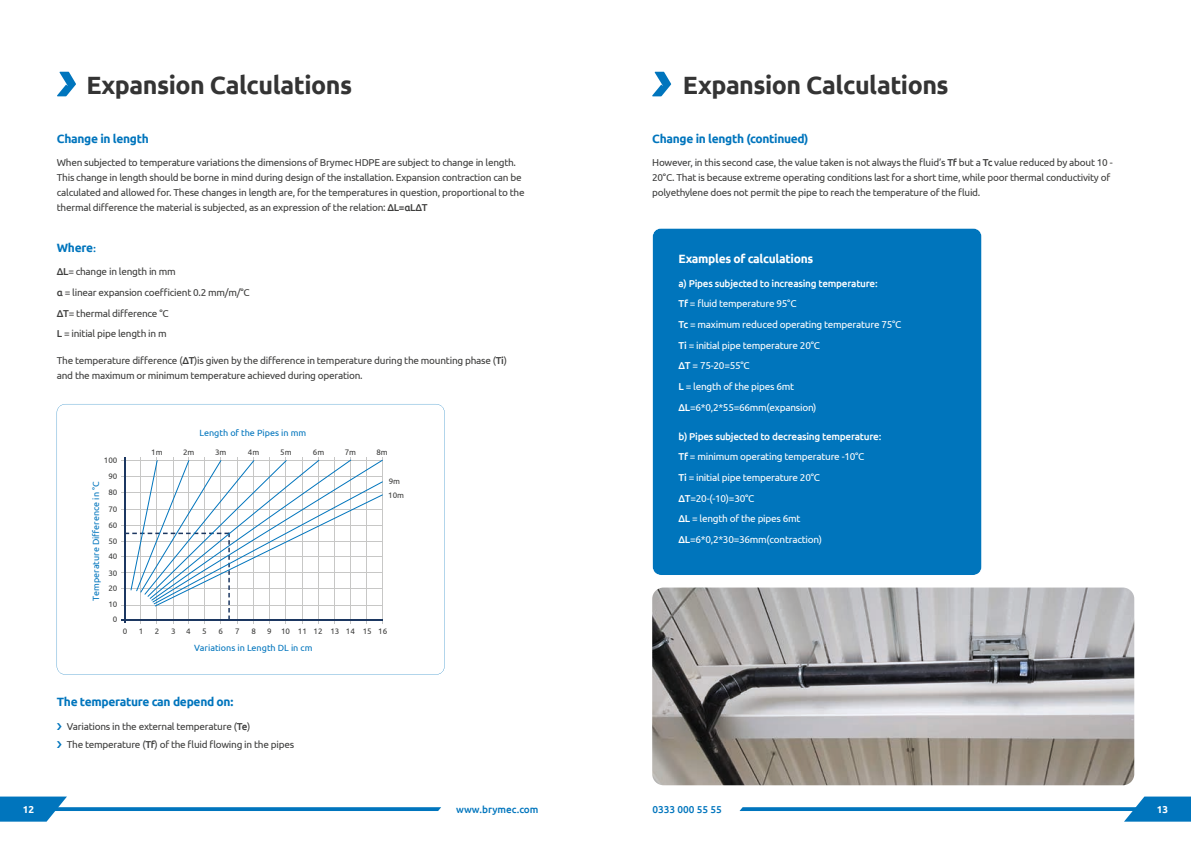
<style>
.page{position:relative;width:1191px;height:842px;background:#fff}
.page>*{position:absolute;margin:0;border:0;box-sizing:border-box;transform-origin:0 0}
.t1{font:700 25px "Ubuntu";letter-spacing:-.02em;color:#343434}
.t2{font:700 12px "Ubuntu";letter-spacing:-.025em;color:#0075bd}
.t3{font:700 12px "Ubuntu";letter-spacing:-.025em;color:#fff}
.t4{font:10px/15px "Ubuntu";letter-spacing:-.025em;color:#3d3d3c}
.t5{font:10px/20.7px "Ubuntu";letter-spacing:-.025em;color:#fff}
.t6{font:500 10px "Ubuntu";color:#0075bd}
.t7{font:700 10px "Ubuntu";color:#fff}
.t8{font:9px "Ubuntu";color:#0075bd}
.t9{font:8px/14.4px "Ubuntu";color:#3d3d3c}
.s1{font-weight:500}
.s2{font-family:"Times New Roman";font-size:11px}
</style>
<div class="page">
<svg style="left:57px;top:404px;width:387px;height:271px"></svg>
<hr style="left:121px;top:605px;width:261px;height:1px;background:#c7c7c6">
<hr style="left:141px;top:457px;width:1px;height:166px;background:#c7c7c6">
<hr style="left:157px;top:457px;width:1px;height:166px;background:#c7c7c6">
<hr style="left:173px;top:457px;width:1px;height:166px;background:#c7c7c6">
<hr style="left:188px;top:457px;width:1px;height:166px;background:#c7c7c6">
<hr style="left:204px;top:457px;width:1px;height:166px;background:#c7c7c6">
<hr style="left:221px;top:457px;width:1px;height:166px;background:#c7c7c6">
<hr style="left:237px;top:457px;width:1px;height:166px;background:#c7c7c6">
<hr style="left:253px;top:457px;width:1px;height:166px;background:#c7c7c6">
<hr style="left:269px;top:457px;width:1px;height:166px;background:#c7c7c6">
<hr style="left:286px;top:457px;width:1px;height:166px;background:#c7c7c6">
<hr style="left:302px;top:457px;width:1px;height:166px;background:#c7c7c6">
<hr style="left:318px;top:457px;width:1px;height:166px;background:#c7c7c6">
<hr style="left:334px;top:457px;width:1px;height:166px;background:#c7c7c6">
<hr style="left:350px;top:457px;width:1px;height:166px;background:#c7c7c6">
<hr style="left:366px;top:457px;width:1px;height:166px;background:#c7c7c6">
<hr style="left:382px;top:457px;width:1px;height:166px;background:#c7c7c6">
<hr style="left:121px;top:588px;width:261px;height:1px;background:#c7c7c6">
<hr style="left:121px;top:572px;width:261px;height:1px;background:#c7c7c6">
<hr style="left:121px;top:556px;width:261px;height:1px;background:#c7c7c6">
<hr style="left:121px;top:541px;width:261px;height:1px;background:#c7c7c6">
<hr style="left:121px;top:525px;width:261px;height:1px;background:#c7c7c6">
<hr style="left:121px;top:509px;width:261px;height:1px;background:#c7c7c6">
<hr style="left:121px;top:492px;width:261px;height:1px;background:#c7c7c6">
<hr style="left:121px;top:476px;width:261px;height:1px;background:#c7c7c6">
<hr style="left:121px;top:460px;width:261px;height:1px;background:#c7c7c6">
<svg style="left:125px;top:460px;width:258px;height:159px"></svg>
<hr style="left:124px;top:457px;width:1px;height:166px;background:#1c3761">
<hr style="left:121px;top:619px;width:262px;height:1px;background:#1c3761">
<div style="left:652px;top:228px;width:330px;height:347px;background:#0075bc"></div>
<svg style="left:57px;top:72px;width:19px;height:24px"></svg>
<svg style="left:652px;top:72px;width:19px;height:24px"></svg>
<img style="left:652px;top:587px;width:482px;height:198px">
<svg style="left:0;top:796px;width:441px;height:26px"></svg>
<svg style="left:739px;top:796px;width:452px;height:26px"></svg>
<h1 class="t1" style="left:86px;top:69px;width:267px">Expansion Calculations</h1>
<p class="t2" style="left:57px;top:131px;width:93px">Change in length</p>
<p class="t4" style="left:57px;top:155px;width:469px">When subjected to temperature variations the dimensions of Brymec HDPE are subject to change in length.<br>This change in length should be borne in mind during design of the installation. Expansion contraction can be calculated and allowed for. These changes in length are, for the temperatures in question, proportional to the thermal difference the material is subjected, as an expression of the relation: <span class="s1">ΔL=αLΔT</span></p>
<p class="t2" style="left:57px;top:240px;width:41px">Where<span class="s2">:</span></p>
<p class="t4" style="left:57px;top:261px;width:194px;line-height:20.7px"><span class="s1">ΔL</span>= change in length in mm<br><span class="s1">α</span> = linear expansion coefficient 0.2 mm/m/°C<br><span class="s1">ΔT</span>= thermal difference °C<br><span class="s1">L</span> = initial pipe length in m</p>
<p class="t4" style="left:57px;top:352px;width:452px">The temperature difference (<span class="s1">ΔT</span>)is given by the difference in temperature during the mounting phase (<span class="s1">Ti</span>) and the maximum or minimum temperature achieved during operation.</p>
<p class="t8" style="left:199px;top:427px;width:108px">Length of the Pipes in mm</p>
<p class="t9" style="left:104px;top:453px;width:15px">100</p>
<p class="t9" style="left:108px;top:469px;width:11px">90</p>
<p class="t8" style="left:91px;top:600px;width:121px;rotate:-90deg">Temperature Difference in °C</p>
<p class="t9" style="left:108px;top:485px;width:11px">80</p>
<p class="t9" style="left:108px;top:502px;width:11px">70</p>
<p class="t9" style="left:108px;top:518px;width:11px">60</p>
<p class="t9" style="left:108px;top:534px;width:11px">50</p>
<p class="t9" style="left:108px;top:549px;width:11px">40</p>
<p class="t9" style="left:108px;top:565px;width:11px">30</p>
<p class="t9" style="left:108px;top:580px;width:11px">20</p>
<p class="t9" style="left:108px;top:596px;width:11px">10</p>
<p class="t9" style="left:113px;top:612px;width:6px">0</p>
<p class="t9" style="left:123px;top:624px;width:6px">0</p>
<p class="t9" style="left:151px;top:445px;width:13px">1m</p>
<p class="t9" style="left:183px;top:445px;width:13px">2m</p>
<p class="t9" style="left:215px;top:445px;width:13px">3m</p>
<p class="t9" style="left:248px;top:445px;width:13px">4m</p>
<p class="t9" style="left:280px;top:445px;width:13px">5m</p>
<p class="t9" style="left:313px;top:445px;width:13px">6m</p>
<p class="t9" style="left:345px;top:445px;width:13px">7m</p>
<p class="t9" style="left:376px;top:445px;width:13px">8m</p>
<p class="t9" style="left:388px;top:474px;width:17px">9m<br>10m</p>
<p class="t9" style="left:139px;top:624px;width:6px">1</p>
<p class="t9" style="left:155px;top:624px;width:6px">2</p>
<p class="t9" style="left:171px;top:624px;width:6px">3</p>
<p class="t9" style="left:186px;top:624px;width:6px">4</p>
<p class="t9" style="left:202px;top:624px;width:6px">5</p>
<p class="t9" style="left:218px;top:624px;width:6px">6</p>
<p class="t9" style="left:235px;top:624px;width:6px">7</p>
<p class="t9" style="left:251px;top:624px;width:6px">8</p>
<p class="t9" style="left:267px;top:624px;width:122px">9 10 11 12 13 14 15 16</p>
<p class="t8" style="left:194px;top:642px;width:120px">Variations in Length DL in cm</p>
<p class="t2" style="left:57px;top:695px;width:178px">The temperature can depend on:</p>
<p class="t4" style="left:67px;top:717px;width:229px;line-height:17.8px">Variations in the external temperature (<span class="s1">Te</span>)<br>The temperature (<span class="s1">Tf</span>) of the fluid flowing in the pipes</p>
<h1 class="t1" style="left:683px;top:69px;width:267px">Expansion Calculations</h1>
<p class="t2" style="left:652px;top:131px;width:158px">Change in length (continued)</p>
<p class="t4" style="left:652px;top:155px;width:462px">However, in this second case, the value taken is not always the fluid’s <span class="s1">Tf</span> but a <span class="s1">Tc</span> value reduced by about 10 -<br>20°C. That is because extreme operating conditions last for a short time, while poor thermal conductivity of polyethylene does not permit the pipe to reach the temperature of the fluid.</p>
<p class="t3" style="left:678px;top:251px;width:136px">Examples of calculations</p>
<p class="t5" style="left:678px;top:272px;width:224px"><span class="s1">a) Pipes subjected to increasing temperature:<br>Tf</span> = fluid temperature 95°C<br><span class="s1">Tc</span> = maximum reduced operating temperature 75°C<br><span class="s1">Ti</span> = initial pipe temperature 20°C<br><span class="s1">ΔT</span> = 75-20=55°C<br><span class="s1">L</span> = length of the pipes 6mt<br><span class="s1">ΔL</span>=6*0,2*55=66mm(expansion)</p>
<p class="t5" style="left:678px;top:425px;width:204px"><span class="s1">b) Pipes subjected to decreasing temperature:<br>Tf</span> = minimum operating temperature -10°C<br><span class="s1">Ti</span> = initial pipe temperature 20°C <span class="s1">ΔT</span>=20-(-10)=30°C<br><span class="s1">ΔL</span> = length of the pipes 6mt <span class="s1">ΔL</span>=6*0,2*30=36mm(contraction)</p>
<p class="t7" style="left:23px;top:803px;width:13px">12</p>
<p class="t6" style="left:456px;top:803px;width:84px">www.brymec.com</p>
<p class="t6" style="left:652px;top:803px;width:71px">0333 000 55 55</p>
<p class="t7" style="left:1157px;top:803px;width:13px">13</p>
</div>
